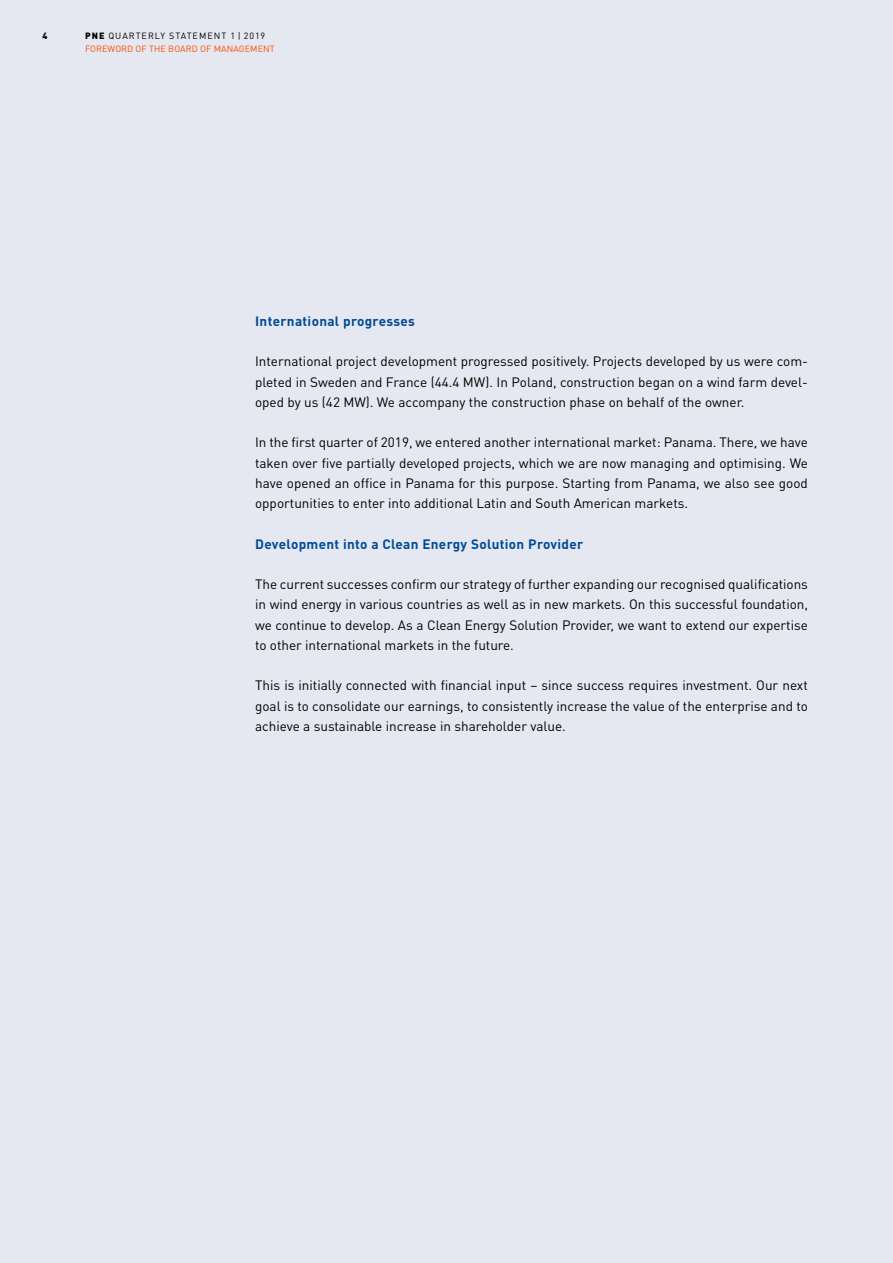
<style>
.page{position:relative;width:893px;height:1263px;background:#e5e8f0}
.page>*{position:absolute;margin:0;border:0;box-sizing:border-box;transform-origin:0 0}
.t1{font:13.5px/20.2px "DINOT";color:#000;text-align:justify}
.t2{font:700 13.5px "DINOT";letter-spacing:.025em;color:#004a97}
.t3{font:9px/12.9px "DINOT";letter-spacing:.01em;color:#ff4c00}
.t4{font:900 9px "DINOT";color:#000}
.s1{font-weight:900;color:#000}
.s2{color:#000}
</style>
<div class="page">
<p class="t4" style="left:43px;top:29px;width:7px">4</p>
<p class="t3" style="left:85px;top:29px;width:191px"><span class="s1">PNE</span> <span class="s2">QUARTERLY STATEMENT 1 | 2019<br></span>FOREWORD OF THE BOARD OF MANAGEMENT</p>
<p class="t2" style="left:255px;top:312px;width:161px">International progresses</p>
<p class="t1" style="left:255px;top:351px;width:554px">International project development progressed positively. Projects developed by us were com&shy;pleted in Sweden and France (44.4 MW). In Poland, construction began on a wind farm devel&shy;oped by us (42 MW). We accompany the construction phase on behalf of the owner.</p>
<p class="t1" style="left:255px;top:432px;width:554px">In the first quarter of 2019, we entered another international market: Panama. There, we have taken over five partially developed projects, which we are now managing and optimising. We have opened an office in Panama for this purpose. Starting from Panama, we also see good opportunities to enter into additional Latin and South American markets.</p>
<p class="t2" style="left:255px;top:534px;width:330px">Development into a Clean Energy Solution Provider</p>
<p class="t1" style="left:255px;top:573px;width:554px">The current successes confirm our strategy of further expanding our recognised qualifications in wind energy in various countries as well as in new markets. On this successful foundation, we continue to develop. As a Clean Energy Solution Provider, we want to extend our expertise to other international markets in the future.</p>
<p class="t1" style="left:255px;top:675px;width:554px">This is initially connected with financial input – since success requires investment. Our next goal is to consolidate our earnings, to consistently increase the value of the enterprise and to achieve a sustainable increase in shareholder value.</p>
</div>
